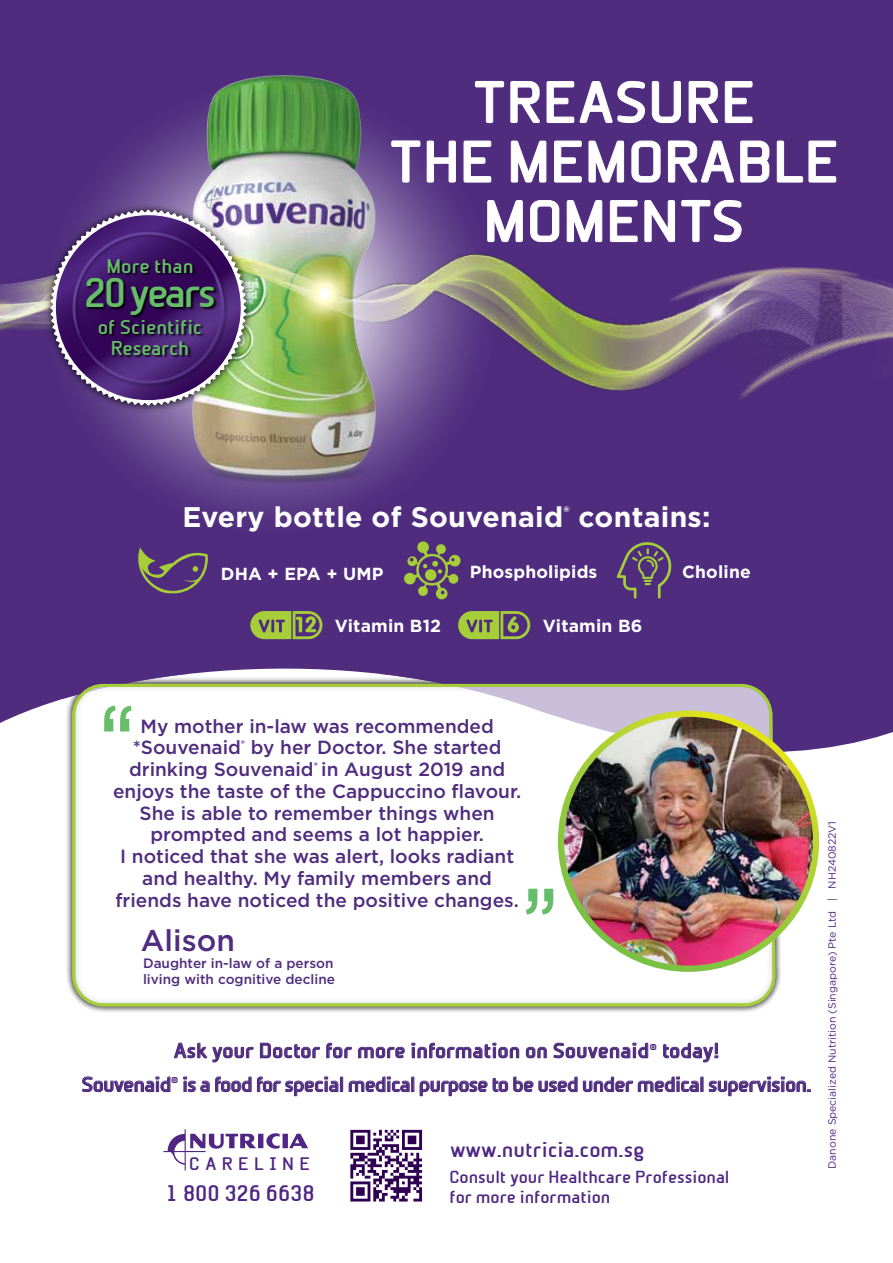
<style>
.page{position:relative;width:893px;height:1263px;background:#fff}
.page>*{position:absolute;margin:0;border:0;box-sizing:border-box;transform-origin:0 0}
.t1{font:700 39.6px "Beta Sans";letter-spacing:-.07em;color:#67be6a}
.t2{font:500 30px "Gotham";color:#4f2c7e}
.t3{font:700 28.35px "Gotham";letter-spacing:.01em;color:#fff}
.t4{font:700 21.45px "Beta Sans";letter-spacing:-.005em;color:#4f2683}
.t5{font:700 20.4px "Beta Sans";letter-spacing:-.005em;color:#4f2683}
.t6{font:700 19.95px/33.8px "Beta Sans";letter-spacing:-.03em;color:#4f2c7e;text-align:center}
.t7{font:500 19.05px/21.8px "Gotham";color:#4f2c7e;text-align:center}
.t8{font:700 19.05px/21px "Beta Sans";color:#67be6a;text-align:center}
.t9{font:700 17.55px "Gotham";letter-spacing:.01em;color:#fff}
.t10{font:700 17.25px "Beta Sans";letter-spacing:.3em;color:#4f2683}
.t11{font:700 16.65px/20px "Beta Sans";letter-spacing:-.005em;color:#4f2683}
.t12{font:500 13.65px/16.4px "Gotham";color:#4f2c7e}
.t13{font:10.5px "Gotham";color:#4f2683}
</style>
<div class="page">
<div style="left:0;top:0;width:893px;height:770px;background:#4f2c7e"></div>
<div style="left:11px;top:47px;width:521px;height:521px;background:#4f2c7e;border-radius:261px"></div>
<img style="left:186px;top:61px;width:194px;height:509px">
<img style="left:0;top:117px;width:255px;height:357px">
<img style="left:255px;top:99px;width:638px;height:434px">
<svg style="left:293px;top:262px;width:63px;height:62px;background:#cdd58a"></svg>
<img style="left:40px;top:199px;width:216px;height:217px">
<svg style="left:50px;top:210px;width:196px;height:196px"></svg>
<svg style="left:174px;top:1042px;width:80px;height:20px"></svg>
<svg style="left:260px;top:1043px;width:60px;height:15px"></svg>
<svg style="left:326px;top:1043px;width:26px;height:15px"></svg>
<svg style="left:358px;top:1047px;width:47px;height:11px"></svg>
<svg style="left:412px;top:1043px;width:107px;height:15px"></svg>
<svg style="left:526px;top:1047px;width:21px;height:11px"></svg>
<svg style="left:553px;top:1043px;width:95px;height:15px"></svg>
<svg style="left:663px;top:1043px;width:55px;height:19px"></svg>
<svg style="left:82px;top:1076px;width:88px;height:16px"></svg>
<svg style="left:183px;top:1076px;width:160px;height:20px"></svg>
<svg style="left:349px;top:1076px;width:65px;height:16px"></svg>
<svg style="left:420px;top:1076px;width:283px;height:20px"></svg>
<svg style="left:709px;top:1077px;width:102px;height:19px"></svg>
<img style="left:63px;top:675px;width:722px;height:337px">
<svg style="left:71px;top:682px;width:706px;height:326px"></svg>
<svg style="left:558px;top:711px;width:261px;height:261px;background:#a7cd3a"></svg>
<img style="left:564px;top:717px;width:249px;height:248px;border-radius:124px">
<svg style="left:104px;top:706px;width:28px;height:25px"></svg>
<svg style="left:526px;top:889px;width:27px;height:25px"></svg>
<svg style="left:475px;top:81px;width:29px;height:42px"></svg>
<svg style="left:510px;top:81px;width:30px;height:42px"></svg>
<svg style="left:546px;top:81px;width:99px;height:45px"></svg>
<svg style="left:652px;top:81px;width:29px;height:42px"></svg>
<svg style="left:688px;top:81px;width:30px;height:42px"></svg>
<svg style="left:724px;top:81px;width:29px;height:42px"></svg>
<svg style="left:391px;top:140px;width:65px;height:43px"></svg>
<svg style="left:463px;top:140px;width:29px;height:43px"></svg>
<svg style="left:510px;top:140px;width:37px;height:43px"></svg>
<svg style="left:554px;top:140px;width:28px;height:43px"></svg>
<svg style="left:588px;top:140px;width:36px;height:43px"></svg>
<svg style="left:631px;top:140px;width:30px;height:43px"></svg>
<svg style="left:668px;top:140px;width:66px;height:45px"></svg>
<svg style="left:740px;top:140px;width:30px;height:43px"></svg>
<svg style="left:776px;top:140px;width:60px;height:43px"></svg>
<svg style="left:487px;top:200px;width:36px;height:42px"></svg>
<svg style="left:530px;top:200px;width:30px;height:42px"></svg>
<svg style="left:566px;top:200px;width:37px;height:42px"></svg>
<svg style="left:610px;top:200px;width:28px;height:42px"></svg>
<svg style="left:644px;top:200px;width:31px;height:42px"></svg>
<svg style="left:681px;top:200px;width:61px;height:42px"></svg>
<svg style="left:163px;top:1129px;width:145px;height:41px"></svg>
<svg style="left:350px;top:1130px;width:72px;height:71px"></svg>
<svg style="left:250px;top:611px;width:72px;height:28px;background:#889750"></svg>
<svg style="left:458px;top:611px;width:72px;height:28px;background:#869252"></svg>
<svg style="left:138px;top:547px;width:70px;height:48px;background:#614e6f"></svg>
<svg style="left:403px;top:541px;width:58px;height:59px;background:#6b6067"></svg>
<svg style="left:617px;top:541px;width:55px;height:58px;background:#604d6f"></svg>
<p class="t8" style="left:107px;top:255px;width:88px">More than</p>
<h1 class="t1" style="left:84px;top:270px;width:134px">20years</h1>
<p class="t8" style="left:98px;top:316px;width:106px">of Scientific<br>Research</p>
<h3 class="t3" style="left:182px;top:498px;width:530px">Every bottle of Souvenaid<sup>®</sup> contains:</h3>
<p class="t9" style="left:221px;top:562px;width:164px">DHA + EPA + UMP</p>
<p class="t9" style="left:470px;top:560px;width:129px">Phospholipids</p>
<p class="t9" style="left:682px;top:560px;width:70px">Choline</p>
<p class="t9" style="left:335px;top:615px;width:108px">Vitamin B12</p>
<p class="t9" style="left:543px;top:615px;width:101px">Vitamin B6</p>
<p class="t7" style="left:113px;top:715px;width:410px">My mother in-law was recommended *Souvenaid<sup>®</sup> by her Doctor. She started drinking Souvenaid<sup>®</sup> in August 2019 and enjoys the taste of the Cappuccino flavour.<br>She is able to remember things when prompted and seems a lot happier.<br>I noticed that she was alert, looks radiant and healthy. My family members and friends have noticed the positive changes.</p>
<h2 class="t2" style="left:141px;top:920px;width:95px">Alison</h2>
<p class="t12" style="left:143px;top:955px;width:193px">Daughter in-law of a person living with cognitive decline</p>
<p class="t6" style="left:81px;top:1034px;width:732px">Ask your Doctor for more information on Souvenaid<sup>®</sup> today!<br>Souvenaid<sup>®</sup> is a food for special medical purpose to be used under medical supervision.</p>
<p class="t10" style="left:189px;top:1154px;width:122px">CARELINE</p>
<p class="t4" style="left:166px;top:1181px;width:150px">1 800 326 6638</p>
<p class="t5" style="left:450px;top:1138px;width:196px">www.nutricia.com.sg</p>
<p class="t11" style="left:449px;top:1167px;width:282px">Consult your Healthcare Professional for more information</p>
<p class="t13" style="left:825px;top:1169px;width:349px;rotate:-90deg">Danone Specialized Nutrition (Singapore) Pte Ltd | NH240822V1</p>
</div>
